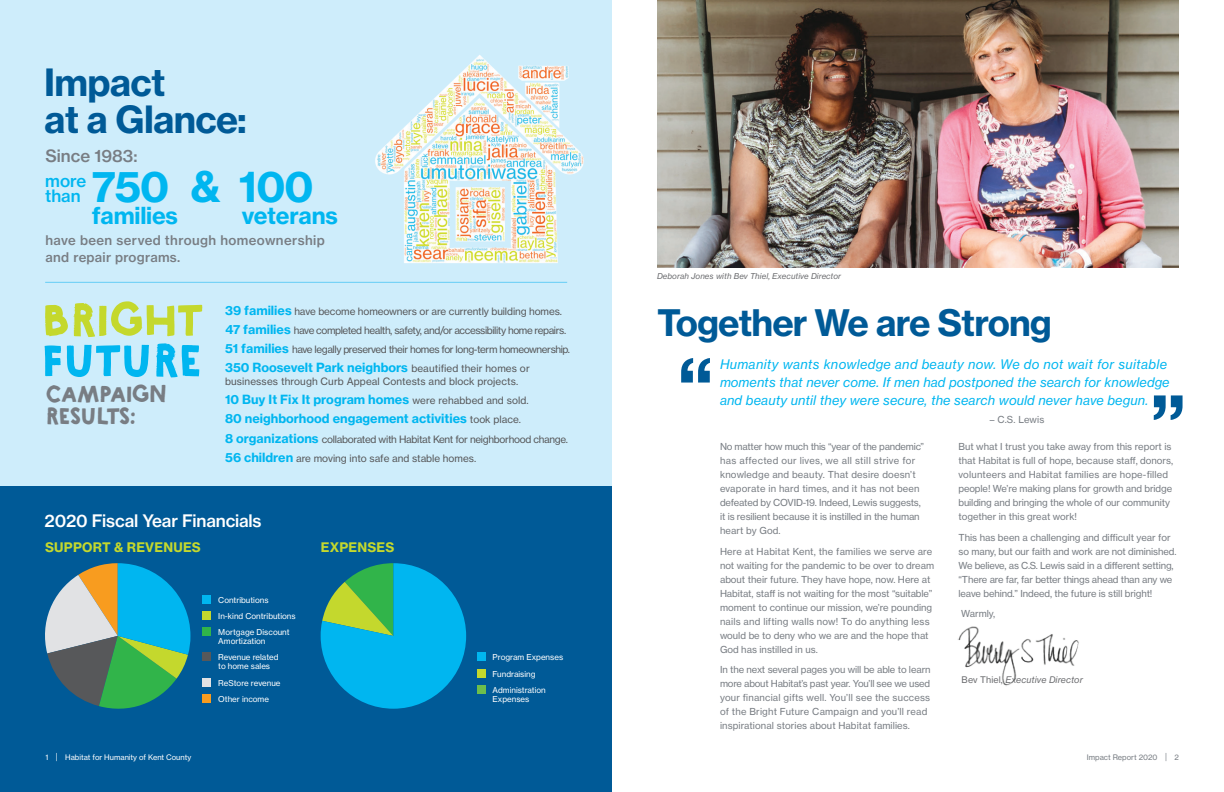
<style>
.page{position:relative;width:1224px;height:792px;background:#fff}
.page>*{position:absolute;margin:0;border:0;box-sizing:border-box;transform-origin:0 0}
.t1{font:42px "N Haas Grotesk TX Pro 75 Bd";letter-spacing:-.025em;color:#00b6f0}
.t2{font:37px/37px "N Haas Grotesk TX Pro 75 Bd";letter-spacing:-.02em;color:#005a97}
.t3{font:36px "N Haas Grotesk TX Pro 75 Bd";letter-spacing:-.025em;color:#005a97}
.t4{font:23.1px "N Haas Grotesk TX Pro 75 Bd";letter-spacing:-.01em;color:#00b6f0}
.t5{font:900 22.3px/22.3px "Riya";letter-spacing:-.02em;color:#787d83}
.t6{font:17px "N Haas Grotesk TX Pro 65 Md";letter-spacing:-.01em;color:#fff}
.t7{font:16.8px "N Haas Grotesk TX Pro 65 Md";color:#787d83}
.t8{font:16.8px/15.8px "N Haas Grotesk TX Pro 65 Md";color:#00b6f0}
.t9{font:13.1px/16.8px "N Haas Grotesk TX Pro 65 Md";letter-spacing:.03em;color:#787d83}
.t10{font:13px/18px "N Haas Grotesk TX Pro 56 It";letter-spacing:.01em;color:#00b6f0}
.t11{font:13px "N Haas Grotesk TX Pro 75 Bd";letter-spacing:.015em;color:#c4d82d}
.t12{font:12.5px/19.1px "N Haas Grotesk TX Pro 75 Bd";color:#00b6f0}
.t13{font:10px/19.1px "N Haas Grotesk TX Pro 55 Rg";letter-spacing:-.03em;color:#57585a}
.t14{font:10px "N Haas Grotesk TX Pro 55 Rg";letter-spacing:.01em;color:#57585a}
.t15{font:9.5px/14px "N Haas Grotesk TX Pro 55 Rg";color:#787d83}
.t16{font:9px "N Haas Grotesk TX Pro 56 It";letter-spacing:.01em;color:#6c6d70}
.t17{font:8px/9px "N Haas Grotesk TX Pro 55 Rg";color:#fff}
.t18{font:8px "N Haas Grotesk TX Pro 56 It";letter-spacing:.01em;color:#6c6d70}
.t19{font:7.5px "N Haas Grotesk TX Pro 55 Rg";color:#fff}
.t20{font:7.5px "N Haas Grotesk TX Pro 55 Rg";color:#787d83}
.s1{font-family:"N Haas Grotesk TX Pro 75 Bd";font-size:12.5px;color:#00b6f0}
.s2{font-family:"N Haas Grotesk TX Pro 55 Rg";font-size:10px;color:#57585a}
.s3{font-family:"N Haas Grotesk TX Pro 55 Rg"}
.s4{font-size:9px}
</style>
<div class="page">
<div style="left:0;top:0;width:612px;height:792px;background:#ceedfb"></div>
<div style="left:0;top:486px;width:612px;height:306px;background:#005a97"></div>
<img style="left:657px;top:0;width:522px;height:267px">
<div style="left:202px;top:694px;width:9px;height:9px;background:#f89c1f"></div>
<div style="left:202px;top:678px;width:9px;height:9px;background:#e1e2e4"></div>
<div style="left:202px;top:652px;width:9px;height:9px;background:#57585a"></div>
<div style="left:202px;top:611px;width:9px;height:9px;background:#c4d82d"></div>
<div style="left:477px;top:669px;width:9px;height:9px;background:#c4d82d"></div>
<div style="left:202px;top:627px;width:9px;height:9px;background:#31b44a"></div>
<div style="left:477px;top:685px;width:9px;height:9px;background:#6dbe4b"></div>
<div style="left:202px;top:595px;width:9px;height:9px;background:#00b6f0"></div>
<div style="left:477px;top:652px;width:9px;height:9px;background:#00b6f0"></div>
<img style="left:957px;top:626px;width:122px;height:60px">
<svg style="left:681px;top:358px;width:29px;height:25px"></svg>
<svg style="left:1154px;top:395px;width:29px;height:25px"></svg>
<img style="left:375px;top:55px;width:209px;height:208px">
<svg style="left:321px;top:563px;width:145px;height:146px"></svg>
<svg style="left:45px;top:563px;width:145px;height:146px"></svg>
<hr style="left:45px;top:282px;width:522px;height:1px;background:#64cdf5">
<svg style="left:45px;top:305px;width:23px;height:31px"></svg>
<svg style="left:74px;top:301px;width:128px;height:36px"></svg>
<svg style="left:45px;top:345px;width:16px;height:31px"></svg>
<svg style="left:67px;top:345px;width:82px;height:32px"></svg>
<svg style="left:156px;top:343px;width:43px;height:34px"></svg>
<h2 class="t2" style="left:44px;top:64px;width:204px">Impact<br>at a Glance:</h2>
<h3 class="t7" style="left:45px;top:145px;width:94px">Since 1983:</h3>
<h1 class="t1" style="left:92px;top:160px;width:79px">750</h1>
<h3 class="t4" style="left:92px;top:201px;width:88px">families</h3>
<h3 class="t8" style="left:45px;top:172px;width:43px">more than</h3>
<h1 class="t1" style="left:191px;top:160px;width:125px">&amp; 100</h1>
<h3 class="t4" style="left:242px;top:201px;width:97px">veterans</h3>
<h3 class="t9" style="left:45px;top:232px;width:281px">have been served through homeownership and repair programs.</h3>
<h3 class="t5" style="left:46px;top:383px;width:123px">CAMPAIGN<br>RESULTS:</h3>
<p class="t13" style="left:225px;top:302px;width:346px"><span class="s1">39 families</span> have become homeowners or are currently building homes.<br><span class="s1">47 families</span> have completed health, safety, and/or accessibility home repairs.<br><span class="s1">51 families</span> have legally preserved their homes for long-term homeownership.</p>
<h3 class="t12" style="left:225px;top:358px;width:306px">350 Roosevelt Park neighbors <span class="s2">beautified their homes or</span></h3>
<p class="t14" style="left:225px;top:375px;width:295px">businesses through Curb Appeal Contests and block projects.</p>
<h3 class="t12" style="left:225px;top:390px;width:305px">10 Buy It Fix It program homes <span class="s2">were rehabbed and sold.<br></span>80 neighborhood engagement activities <span class="s2">took place.</span></h3>
<p class="t13" style="left:225px;top:429px;width:344px"><span class="s1">8 organizations</span> collaborated with Habitat Kent for neighborhood change.<br><span class="s1">56 children</span> are moving into safe and stable homes.</p>
<h3 class="t6" style="left:45px;top:510px;width:219px">2020 Fiscal Year Financials</h3>
<h3 class="t11" style="left:45px;top:539px;width:157px">SUPPORT &amp; REVENUES</h3>
<h3 class="t11" style="left:321px;top:539px;width:75px">EXPENSES</h3>
<p class="t17" style="left:218px;top:595px;width:52px">Contributions</p>
<p class="t17" style="left:218px;top:612px;width:79px">In-kind Contributions</p>
<p class="t17" style="left:218px;top:628px;width:73px">Mortgage Discount<br>Amortization</p>
<p class="t17" style="left:218px;top:653px;width:62px">Revenue related to home sales</p>
<p class="t17" style="left:218px;top:678px;width:64px">ReStore revenue</p>
<p class="t17" style="left:218px;top:694px;width:52px">Other income</p>
<p class="t17" style="left:493px;top:653px;width:72px">Program Expenses</p>
<p class="t17" style="left:493px;top:669px;width:44px">Fundraising</p>
<p class="t17" style="left:493px;top:686px;width:55px">Administration<br>Expenses</p>
<p class="t18" style="left:657px;top:271px;width:186px">Deborah Jones with Bev Thiel, Executive Director</p>
<h3 class="t3" style="left:657px;top:300px;width:397px">Together We are Strong</h3>
<h3 class="t10" style="left:720px;top:355px;width:451px">Humanity wants knowledge and beauty now. We do not wait for suitable moments that never come. If men had postponed the search for knowledge and beauty until they were secure, the search would never have begun.</h3>
<p class="t15" style="left:990px;top:413px;width:56px">– C.S. Lewis</p>
<p class="t15" style="left:720px;top:440px;width:206px">No matter how much this “year of the pandemic” has affected our lives, we all still strive for knowledge and beauty. That desire doesn’t evaporate in hard times, and it has not been defeated by COVID-19. Indeed, Lewis suggests, it is resilient because it is instilled in the human heart by God.</p>
<p class="t15" style="left:720px;top:544px;width:216px">Here at Habitat Kent, the families we serve are not waiting for the pandemic to be over to dream about their future. They have hope, now. Here at Habitat, staff is not waiting for the most “suitable” moment to continue our mission, we’re pounding nails and lifting walls now! To do anything less would be to deny who we are and the hope that God has instilled in us.</p>
<p class="t15" style="left:720px;top:662px;width:212px">In the next several pages you will be able to learn more about Habitat’s past year. You’ll see we used your financial gifts well. You’ll see the success of the Bright Future Campaign and you’ll read inspirational stories about Habitat families.</p>
<p class="t15" style="left:958px;top:440px;width:216px">But what I trust you take away from this report is that Habitat is full of hope, because staff, donors, volunteers and Habitat families are hope-filled people! We’re making plans for growth and bridge building and bringing the whole of our community together in this great work!</p>
<p class="t15" style="left:958px;top:530px;width:219px">This has been a challenging and difficult year for so many, but our faith and work are not diminished.<br>We believe, as C.S. Lewis said in a different setting, “There are far, far better things ahead than any we leave behind.” Indeed, the future is still bright!</p>
<p class="t15" style="left:961px;top:606px;width:36px">Warmly,</p>
<p class="t16" style="left:962px;top:674px;width:123px"><span class="s3">Bev Thiel,</span> Executive Director</p>
<p class="t19" style="left:45px;top:753px;width:147px">1 <span class="s4">|</span> Habitat for Humanity of Kent County</p>
<p class="t20" style="left:1087px;top:753px;width:94px">Impact Report 2020 <span class="s4">|</span> 2</p>
</div>
